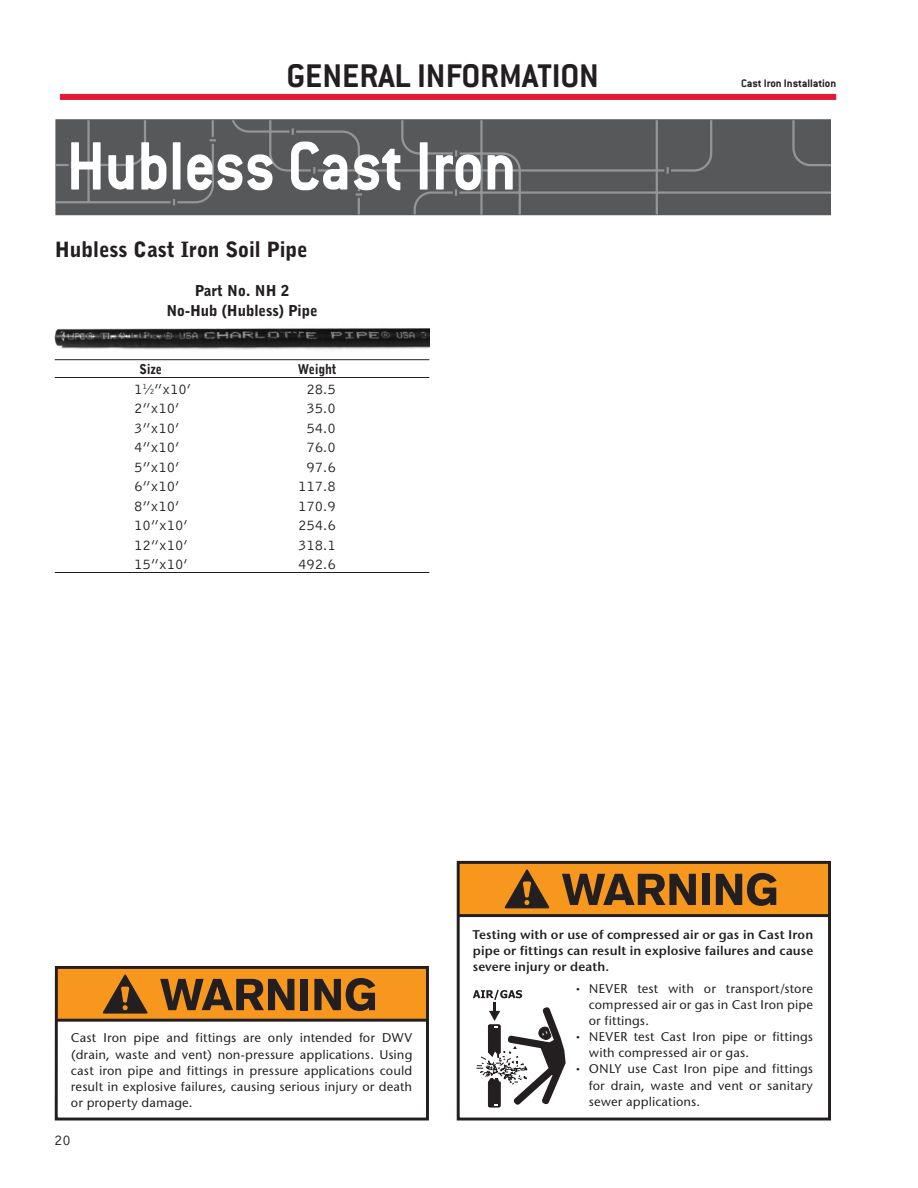
<style>
.page{position:relative;width:918px;height:1188px;background:#fff}
.page>*{position:absolute;margin:0;border:0;box-sizing:border-box;transform-origin:0 0}
.t1{font:700 75px "Conduit ITC";letter-spacing:-.005em;color:#fff;scale:.9 1}
.t2{font:700 36px "Conduit ITC";color:#231f20}
.Sub-Head{font:900 21px "Bell Gothic BT";color:#231f20}
.t3{font:15px "Bell Gothic BT";color:#231f20}
.Descript___Part_No{font:900 15px "Bell Gothic BT";color:#231f20}
.t4{font:900 13.5px "Bell Gothic BT";color:#231f20;scale:.9 1}
.t5{font:13.35px/16.2px "Stone Sans Medium DTC";letter-spacing:.005em;color:#231f20;text-align:justify}
.t6{font:13.2px/16.2px "Stone Sans Medium DTC";letter-spacing:.005em;color:#231f20;text-align:justify}
.t7{font:13.2px/16.2px "Stone Sans Semi Bold DTC";letter-spacing:.01em;color:#231f20;text-align:justify}
.t8{font:700 12px "Conduit ITC";color:#231f20}
.s1{font-size:8.25px}
</style>
<div class="page">
<div style="left:60px;top:94px;width:776px;height:6px;background:#e51836"></div>
<svg style="left:55px;top:119px;width:776px;height:97px;background:#5c5d5f"></svg>
<svg style="left:71px;top:162px;width:2px;height:6px"></svg>
<svg style="left:173px;top:199px;width:2px;height:6px"></svg>
<svg style="left:210px;top:139px;width:6px;height:2px"></svg>
<svg style="left:356px;top:193px;width:6px;height:3px"></svg>
<svg style="left:412px;top:189px;width:45px;height:27px"></svg>
<svg style="left:268px;top:119px;width:445px;height:55px;background:#5c5d5f"></svg>
<hr style="left:55px;top:359px;width:374px;height:1px;background:#231f20">
<hr style="left:55px;top:377px;width:374px;height:1px;background:#231f20">
<hr style="left:55px;top:572px;width:374px;height:1px;background:#231f20">
<svg style="left:457px;top:861px;width:374px;height:259px"></svg>
<svg style="left:562px;top:874px;width:134px;height:31px;background:#7b501e"></svg>
<div style="left:702px;top:874px;width:8px;height:31px;background:#231f20"></div>
<svg style="left:716px;top:873px;width:61px;height:33px;background:#7a501e"></svg>
<svg style="left:473px;top:990px;width:93px;height:117px"></svg>
<img style="left:55px;top:328px;width:374px;height:22px">
<div style="left:56px;top:967px;width:371px;height:54px;background:#f7971d"></div>
<hr style="left:56px;top:1019px;width:372px;height:3px;background:#231f20">
<div style="left:55px;top:966px;width:374px;height:154px;border:3px solid #231f20"></div>
<svg style="left:103px;top:975px;width:44px;height:38px"></svg>
<svg style="left:160px;top:979px;width:134px;height:31px"></svg>
<div style="left:301px;top:979px;width:7px;height:31px;background:#231f20"></div>
<svg style="left:314px;top:978px;width:61px;height:33px"></svg>
<p class="t2" style="left:287px;top:55px;width:314px">GENERAL INFORMATION</p>
<p class="t1" style="left:67px;top:122px;width:501px">Hubless Cast Iron</p>
<p class="Sub-Head" style="left:55px;top:236px;width:254px">Hubless Cast Iron Soil Pipe</p>
<p class="Descript___Part_No" style="left:195px;top:281px;width:96px">Part No. NH 2</p>
<p class="Descript___Part_No" style="left:166px;top:301px;width:153px">No-Hub (Hubless) Pipe</p>
<p class="t4" style="left:140px;top:361px;width:26px">Size</p>
<p class="t4" style="left:298px;top:361px;width:45px">Weight</p>
<p class="t3" style="left:134px;top:379px;width:58px">1<sup>1</sup>⁄<span class="s1">2</span>”x10’</p>
<p class="t3" style="left:307px;top:379px;width:31px">28.5</p>
<p class="t3" style="left:134px;top:399px;width:47px">2”x10’</p>
<p class="t3" style="left:307px;top:399px;width:31px">35.0</p>
<p class="t3" style="left:134px;top:418px;width:47px">3”x10’</p>
<p class="t3" style="left:307px;top:418px;width:31px">54.0</p>
<p class="t3" style="left:134px;top:438px;width:47px">4”x10’</p>
<p class="t3" style="left:307px;top:438px;width:31px">76.0</p>
<p class="t3" style="left:134px;top:457px;width:47px">5”x10’</p>
<p class="t3" style="left:307px;top:457px;width:31px">97.6</p>
<p class="t3" style="left:134px;top:477px;width:47px">6”x10’</p>
<p class="t3" style="left:298px;top:477px;width:39px">117.8</p>
<p class="t3" style="left:134px;top:496px;width:47px">8”x10’</p>
<p class="t3" style="left:298px;top:496px;width:39px">170.9</p>
<p class="t3" style="left:134px;top:516px;width:55px">10”x10’</p>
<p class="t3" style="left:298px;top:516px;width:39px">254.6</p>
<p class="t3" style="left:134px;top:535px;width:55px">12”x10’</p>
<p class="t3" style="left:298px;top:535px;width:39px">318.1</p>
<p class="t3" style="left:134px;top:555px;width:55px">15”x10’</p>
<p class="t3" style="left:298px;top:555px;width:39px">492.6</p>
<p class="t8" style="left:741px;top:76px;width:97px">Cast Iron Installation</p>
<p class="t5" style="left:71px;top:1030px;width:343px">Cast Iron pipe and fittings are only intended for DWV (drain, waste and vent) non-pressure applications. Using cast iron pipe and fittings in pressure applications could result in explosive failures, causing serious injury or death or property damage.</p>
<p class="t3" style="left:54px;top:1131px;width:18px">20</p>
<p class="t7" style="left:473px;top:926px;width:342px">Testing with or use of compressed air or gas in Cast Iron pipe or fittings can result in explosive failures and cause severe injury or death.</p>
<p class="t6" style="left:589px;top:980px;width:226px;text-indent:-15px">• NEVER test with or transport/store compressed air or gas in Cast Iron pipe or fittings.</p>
<p class="t6" style="left:589px;top:1029px;width:226px;text-indent:-15px">• NEVER test Cast Iron pipe or fittings with compressed air or gas.</p>
<p class="t6" style="left:589px;top:1061px;width:226px;text-indent:-15px">• ONLY use Cast Iron pipe and fittings for drain, waste and vent or sanitary sewer applications.</p>
</div>
